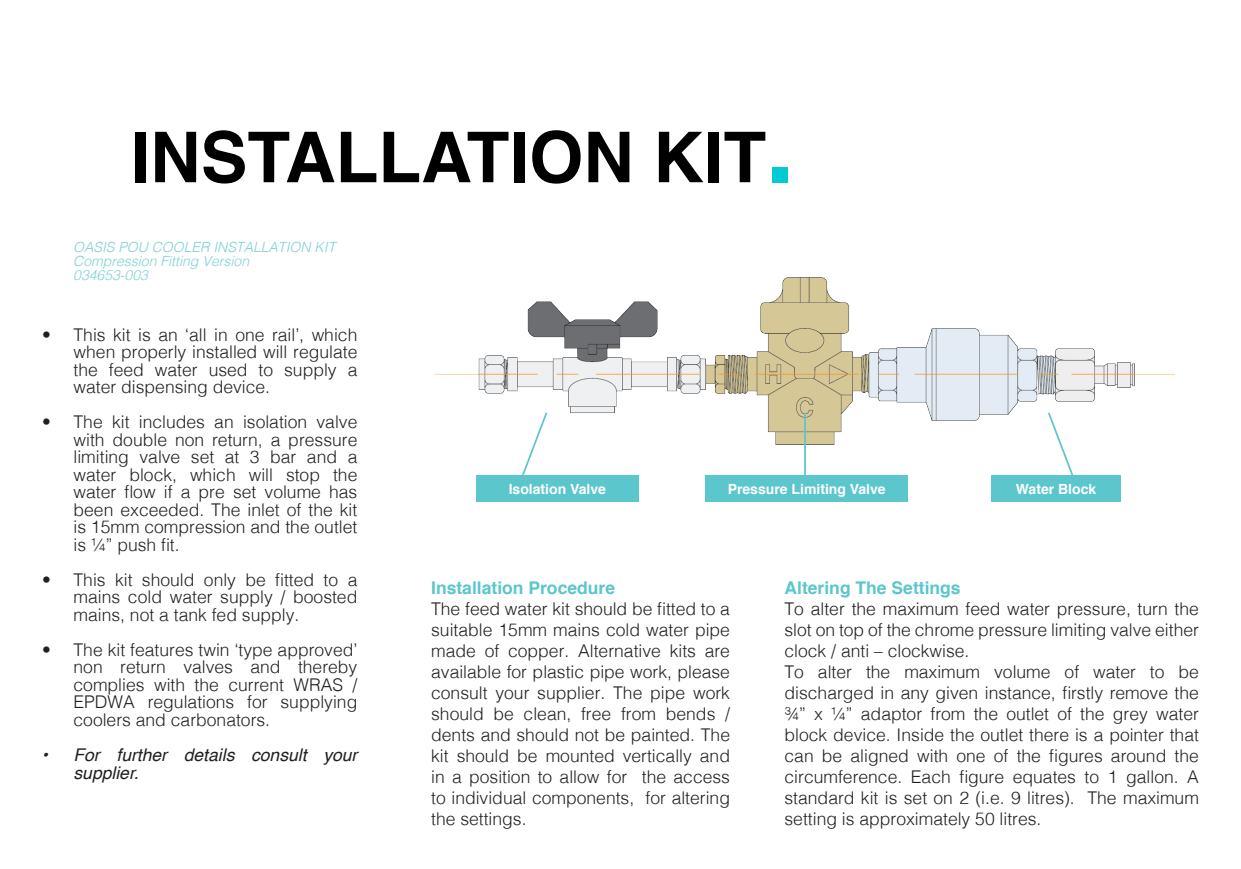
<style>
.page{position:relative;width:1241px;height:869px;background:#fff}
.page>*{position:absolute;margin:0;border:0;box-sizing:border-box;transform-origin:0 0}
.t1{font:700 70px "Helvetica";color:#000}
.t2{font:300 17.5px/21px "Helvetica";color:#231f20;text-align:justify}
.t3{font:700 17.5px "Helvetica";color:#5bc6cc}
.t4{font:italic 17.5px/17.5px "Helvetica";color:#231f20}
.t5{font:italic 300 14px "Helvetica";color:#80d0d6}
.t6{font:700 14px "Helvetica";color:#fff}
.s1{font-size:105px;color:#00cad4}
</style>
<div class="page">
<img style="left:434px;top:277px;width:739px;height:167px">
<div style="left:476px;top:475px;width:162px;height:26px;background:#5bc6cc"></div>
<div style="left:705px;top:475px;width:202px;height:26px;background:#5bc6cc"></div>
<div style="left:991px;top:475px;width:129px;height:26px;background:#5bc6cc"></div>
<hr style="left:804px;top:413px;width:1px;height:62px;background:#5bc6cc">
<svg style="left:1046px;top:410px;width:29px;height:65px"></svg>
<svg style="left:520px;top:410px;width:28px;height:65px"></svg>
<p class="t1" style="left:130px;top:101px;width:666px">INSTALLATION KIT<span class="s1">.</span></p>
<p class="t5" style="left:73px;top:235px;width:264px">OASIS POU COOLER INSTALLATION KIT</p>
<p class="t5" style="left:73px;top:249px;width:177px">Compression Fitting Version</p>
<p class="t5" style="left:73px;top:263px;width:76px">034653-003</p>
<p class="t2" style="left:74px;top:324px;width:285px;line-height:17.5px;text-indent:-32px">• This kit is an ‘all in one rail’, which when properly installed will regulate the feed water used to supply a water dispensing device.</p>
<p class="t2" style="left:74px;top:412px;width:285px;line-height:17.5px;text-indent:-32px">• The kit includes an isolation valve with double non return, a pressure limiting valve set at 3 bar and a water block, which will stop the water flow if a pre set volume has been exceeded. The inlet of the kit is 15mm compression and the outlet is ¼” push fit.</p>
<p class="t2" style="left:74px;top:569px;width:285px;line-height:17.5px;text-indent:-32px">• This kit should only be fitted to a mains cold water supply / boosted mains, not a tank fed supply.</p>
<p class="t2" style="left:74px;top:639px;width:285px;line-height:17.5px;text-indent:-32px">• The kit features twin ‘type approved’ non return valves and thereby complies with the current WRAS / EPDWA regulations for supplying coolers and carbonators.</p>
<p class="t4" style="left:74px;top:746px;width:285px;text-indent:-32px">• For further details consult your supplier.</p>
<p class="t6" style="left:508px;top:477px;width:99px">Isolation Valve</p>
<p class="t6" style="left:727px;top:477px;width:159px">Pressure Limiting Valve</p>
<p class="t6" style="left:1015px;top:477px;width:82px">Water Block</p>
<p class="t3" style="left:431px;top:573px;width:185px">Installation Procedure</p>
<p class="t2" style="left:431px;top:597px;width:300px">The feed water kit should be fitted to a suitable 15mm mains cold water pipe made of copper. Alternative kits are available for plastic pipe work, please consult your supplier. The pipe work should be clean, free from bends / dents and should not be painted. The kit should be mounted vertically and in a position to allow for the access to individual components, for altering the settings.</p>
<p class="t3" style="left:784px;top:573px;width:177px">Altering The Settings</p>
<p class="t2" style="left:784px;top:597px;width:416px">To alter the maximum feed water pressure, turn the slot on top of the chrome pressure limiting valve either clock / anti – clockwise.</p>
<p class="t2" style="left:784px;top:660px;width:416px">To alter the maximum volume of water to be discharged in any given instance, firstly remove the ¾” x ¼” adaptor from the outlet of the grey water block device. Inside the outlet there is a pointer that can be aligned with one of the figures around the circumference. Each figure equates to 1 gallon. A standard kit is set on 2 (i.e. 9 litres). The maximum setting is approximately 50 litres.</p>
</div>
